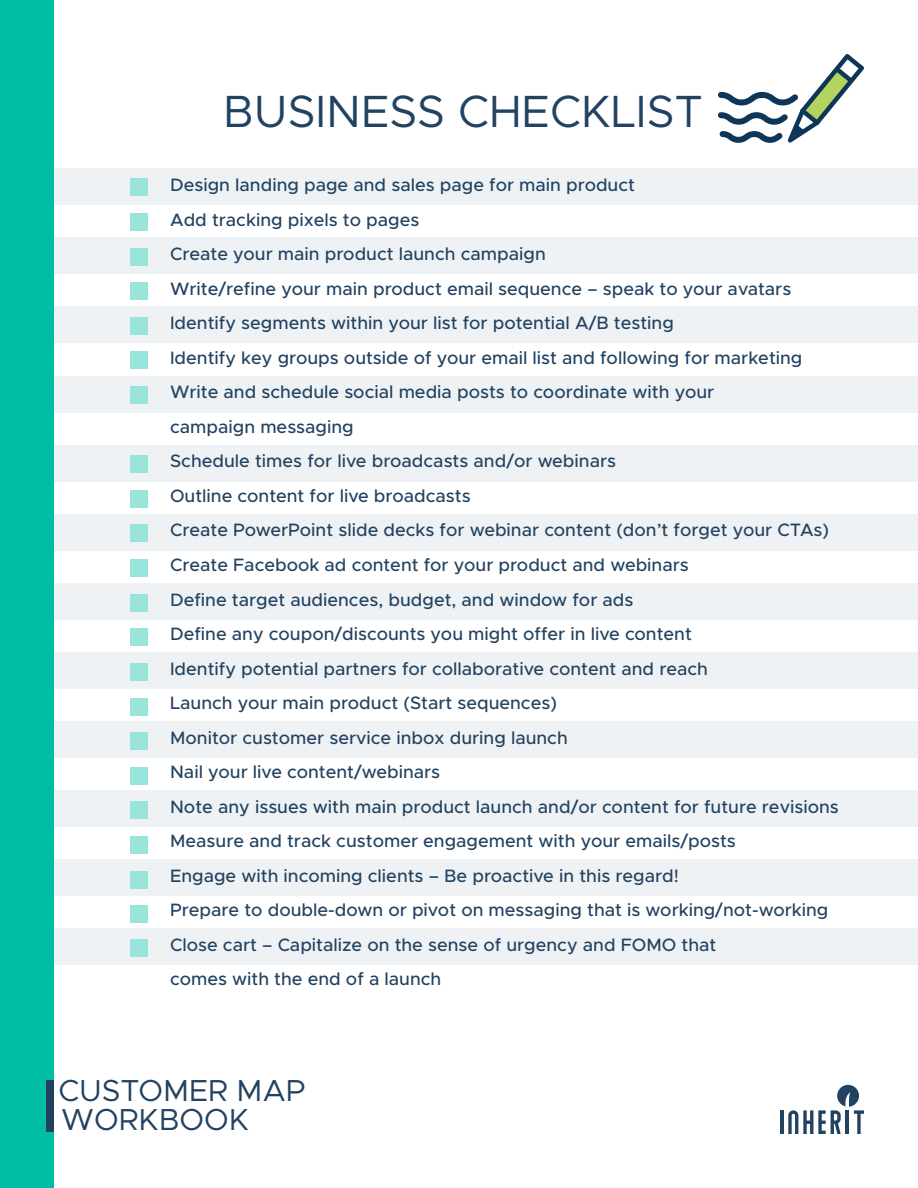
<style>
.page{position:relative;width:918px;height:1188px;background:#fff}
.page>*{position:absolute;margin:0;border:0;box-sizing:border-box;transform-origin:0 0}
.t1{font:45.3px "Metropolis";color:#214261}
.t2{font:30.45px/29.5px "Metropolis";color:#214261}
.t3{font:500 18px/34.5px "Metropolis";color:#214261}
</style>
<div class="page">
<div style="left:0;top:0;width:54px;height:1188px;background:#00bda5"></div>
<svg style="left:718px;top:54px;width:146px;height:89px"></svg>
<div style="left:46px;top:1080px;width:8px;height:52px;background:#214261"></div>
<hr style="left:780px;top:1110px;width:3px;height:24px;background:#214261">
<svg style="left:788px;top:1085px;width:76px;height:49px"></svg>
<div style="left:54px;top:168px;width:864px;height:37px;background:#eff2f4"></div>
<div style="left:54px;top:238px;width:864px;height:36px;background:#eff2f4"></div>
<div style="left:54px;top:307px;width:864px;height:36px;background:#eff2f4"></div>
<div style="left:54px;top:376px;width:864px;height:36px;background:#eff2f4"></div>
<div style="left:54px;top:445px;width:864px;height:36px;background:#eff2f4"></div>
<div style="left:54px;top:514px;width:864px;height:37px;background:#eff2f4"></div>
<div style="left:54px;top:583px;width:864px;height:37px;background:#eff2f4"></div>
<div style="left:54px;top:652px;width:864px;height:37px;background:#eff2f4"></div>
<div style="left:54px;top:721px;width:864px;height:37px;background:#eff2f4"></div>
<div style="left:54px;top:790px;width:864px;height:37px;background:#eff2f4"></div>
<div style="left:54px;top:859px;width:864px;height:37px;background:#eff2f4"></div>
<div style="left:54px;top:928px;width:864px;height:37px;background:#eff2f4"></div>
<div style="left:131px;top:179px;width:17px;height:17px;background:#99e4db"></div>
<div style="left:131px;top:386px;width:17px;height:18px;background:#99e4db"></div>
<div style="left:131px;top:594px;width:17px;height:17px;background:#99e4db"></div>
<div style="left:131px;top:802px;width:17px;height:17px;background:#99e4db"></div>
<div style="left:131px;top:283px;width:17px;height:17px;background:#99e4db"></div>
<div style="left:131px;top:490px;width:17px;height:18px;background:#99e4db"></div>
<div style="left:131px;top:698px;width:17px;height:17px;background:#99e4db"></div>
<div style="left:131px;top:906px;width:17px;height:17px;background:#99e4db"></div>
<div style="left:131px;top:213px;width:17px;height:18px;background:#99e4db"></div>
<div style="left:131px;top:939px;width:17px;height:17px;background:#99e4db"></div>
<div style="left:131px;top:629px;width:17px;height:17px;background:#99e4db"></div>
<div style="left:131px;top:836px;width:17px;height:18px;background:#99e4db"></div>
<div style="left:131px;top:317px;width:17px;height:17px;background:#99e4db"></div>
<div style="left:131px;top:525px;width:17px;height:17px;background:#99e4db"></div>
<div style="left:131px;top:732px;width:17px;height:18px;background:#99e4db"></div>
<div style="left:131px;top:248px;width:17px;height:17px;background:#99e4db"></div>
<div style="left:131px;top:456px;width:17px;height:17px;background:#99e4db"></div>
<div style="left:131px;top:663px;width:17px;height:18px;background:#99e4db"></div>
<div style="left:131px;top:871px;width:17px;height:17px;background:#99e4db"></div>
<div style="left:131px;top:352px;width:17px;height:17px;background:#99e4db"></div>
<div style="left:131px;top:559px;width:17px;height:18px;background:#99e4db"></div>
<div style="left:131px;top:767px;width:17px;height:17px;background:#99e4db"></div>
<h1 class="t1" style="left:223px;top:83px;width:482px">BUSINESS CHECKLIST</h1>
<p class="t3" style="left:170px;top:168px;width:670px">Design landing page and sales page for main product<br>Add tracking pixels to pages<br>Create your main product launch campaign<br>Write/refine your main product email sequence – speak to your avatars Identify segments within your list for potential A/B testing<br>Identify key groups outside of your email list and following for marketing Write and schedule social media posts to coordinate with your<br>campaign messaging<br>Schedule times for live broadcasts and/or webinars<br>Outline content for live broadcasts<br>Create PowerPoint slide decks for webinar content (don’t forget your CTAs)<br>Create Facebook ad content for your product and webinars<br>Define target audiences, budget, and window for ads<br>Define any coupon/discounts you might offer in live content<br>Identify potential partners for collaborative content and reach<br>Launch your main product (Start sequences)<br>Monitor customer service inbox during launch<br>Nail your live content/webinars<br>Note any issues with main product launch and/or content for future revisions Measure and track customer engagement with your emails/posts<br>Engage with incoming clients – Be proactive in this regard!<br>Prepare to double-down or pivot on messaging that is working/not-working Close cart – Capitalize on the sense of urgency and FOMO that<br>comes with the end of a launch</p>
<h2 class="t2" style="left:58px;top:1076px;width:248px">CUSTOMER MAP<br>WORKBOOK</h2>
</div>
